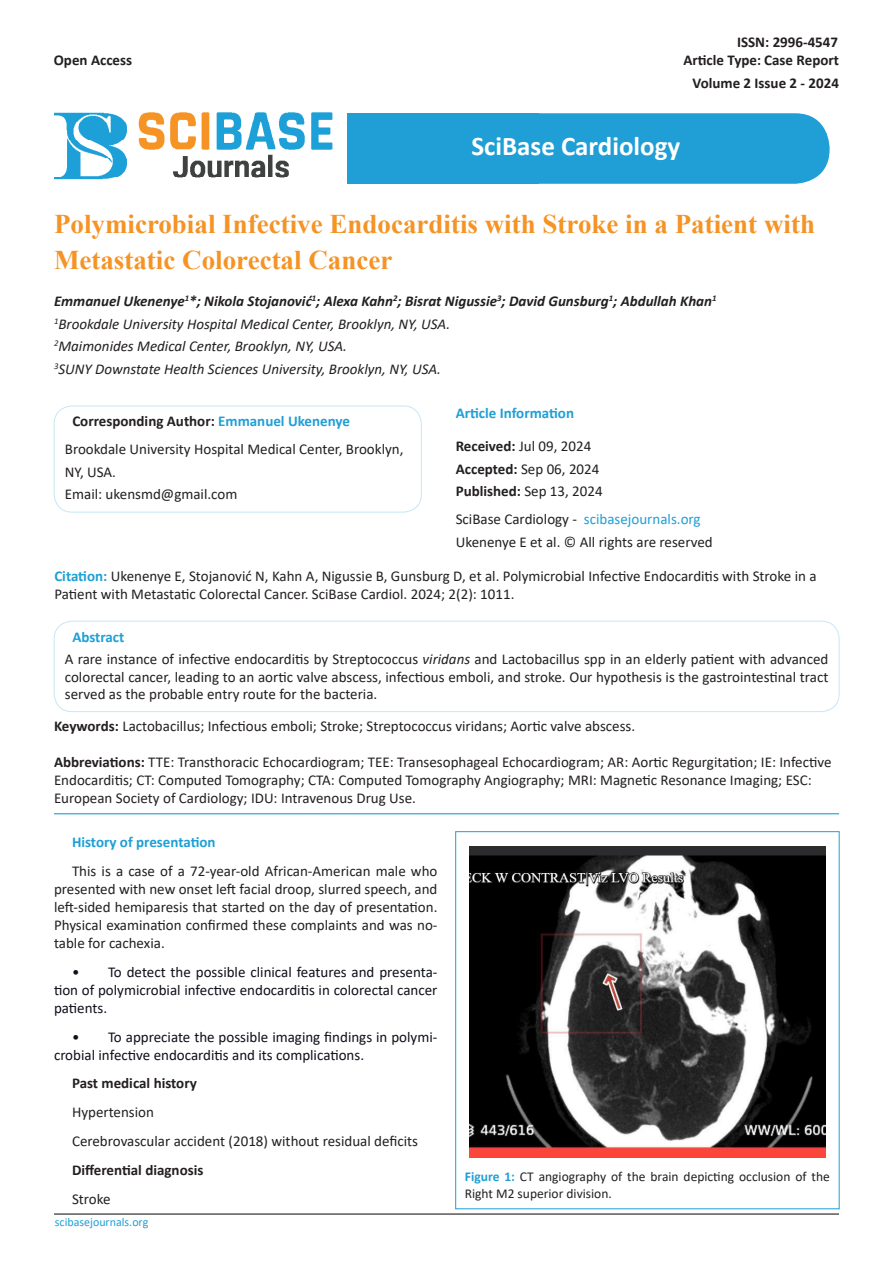
<style>
.page{position:relative;width:893px;height:1263px;background:#fff}
.page>*{position:absolute;margin:0;border:0;box-sizing:border-box;transform-origin:0 0}
.t1{font:700 27px/36px "Times New Roman";color:#f59325}
.t2{font:700 27px "Calibri";color:#fff}
.t3{font:15px/18px "Calibri";color:#231f20}
.t4{font:15px/18px "Calibri";color:#0e101a;text-align:justify}
.t5{font:italic 15px "Calibri";color:#231f20}
.t6{font:700 15px "Calibri";color:#231f20}
.t7{font:italic 700 15px "Calibri";color:#231f20}
.t8{font:700 15px "Calibri";color:#1f9fd6}
.t9{font:13.5px/16.5px "Calibri";color:#231f20}
.t10{font:12px "Calibri";color:#1f9fd6}
.s1{color:#1f9fd6}
.s2{font-weight:700}
.s3{font-weight:700;color:#1f9fd6}
.s4{font-style:italic}
</style>
<div class="page">
<div style="left:403px;top:113px;width:427px;height:71px;background:#1f9fd6;border-radius:34px"></div>
<img style="left:54px;top:112px;width:294px;height:72px">
<div style="left:348px;top:113px;width:191px;height:71px;background:#1f9fd6"></div>
<div style="left:54px;top:406px;width:368px;height:106px;border:1px solid #c7e7f5;border-radius:18px"></div>
<hr style="left:54px;top:1213px;width:785px;height:1px;background:#231f20">
<hr style="left:54px;top:813px;width:785px;height:1px;background:#1f9fd6">
<div style="left:54px;top:621px;width:785px;height:91px;border:1px solid #c7e7f5;border-radius:18px"></div>
<div style="left:455px;top:831px;width:384px;height:378px;border:1px solid #1f9fd6"></div>
<img style="left:469px;top:846px;width:357px;height:312px">
<p class="t6" style="left:54px;top:50px;width:80px">Open Access</p>
<p class="t6" style="left:737px;top:32px;width:103px">ISSN: 2996-4547</p>
<p class="t6" style="left:683px;top:50px;width:157px">Article Type: Case Report</p>
<p class="t6" style="left:692px;top:72px;width:148px">Volume 2 Issue 2 - 2024</p>
<p class="t2" style="left:471px;top:127px;width:210px">SciBase Cardiology</p>
<p class="t1" style="left:54px;top:205px;width:762px">Polymicrobial Infective Endocarditis with Stroke in a Patient with<br>Metastatic Colorectal Cancer</p>
<p class="t7" style="left:54px;top:291px;width:664px">Emmanuel Ukenenye<sup>1</sup>*; Nikola Stojanović<sup>1</sup>; Alexa Kahn<sup>2</sup>; Bisrat Nigussie<sup>3</sup>; David Gunsburg<sup>1</sup>; Abdullah Khan<sup>1</sup></p>
<p class="t5" style="left:54px;top:313px;width:398px"><sup>1</sup>Brookdale University Hospital Medical Center, Brooklyn, NY, USA.</p>
<p class="t5" style="left:54px;top:336px;width:294px"><sup>2</sup>Maimonides Medical Center, Brooklyn, NY, USA.</p>
<p class="t5" style="left:54px;top:358px;width:388px"><sup>3</sup>SUNY Downstate Health Sciences University, Brooklyn, NY, USA.</p>
<p class="t6" style="left:72px;top:411px;width:279px">Corresponding Author: <span class="s1">Emmanuel Ukenenye</span></p>
<p class="t3" style="left:65px;top:438px;width:340px;line-height:22.5px">Brookdale University Hospital Medical Center, Brooklyn,<br>NY, USA.<br>Email: ukensmd@gmail.com</p>
<p class="t8" style="left:456px;top:402px;width:120px">Article Information</p>
<p class="t3" style="left:456px;top:435px;width:149px;line-height:22.5px"><span class="s2">Received:</span> Jul 09, 2024<br><span class="s2">Accepted:</span> Sep 06, 2024<br><span class="s2">Published:</span> Sep 13, 2024</p>
<p class="t3" style="left:456px;top:507px;width:258px;line-height:22.5px">SciBase Cardiology - <span class="s1">scibasejournals.org<br></span>Ukenenye E et al. © All rights are reserved</p>
<p class="t3" style="left:54px;top:567px;width:764px"><span class="s3">Citation:</span> Ukenenye E, Stojanović N, Kahn A, Nigussie B, Gunsburg D, et al. Polymicrobial Infective Endocarditis with Stroke in a<br>Patient with Metastatic Colorectal Cancer. SciBase Cardiol. 2024; 2(2): 1011.</p>
<p class="t8" style="left:72px;top:626px;width:53px">Abstract</p>
<p class="t3" style="left:65px;top:650px;width:765px;line-height:17.2px;text-align:justify">A rare instance of infective endocarditis by Streptococcus <span class="s4">viridans</span> and Lactobacillus spp in an elderly patient with advanced colorectal cancer, leading to an aortic valve abscess, infectious emboli, and stroke. Our hypothesis is the gastrointestinal tract served as the probable entry route for the bacteria.</p>
<p class="t3" style="left:54px;top:716px;width:583px"><span class="s2">Keywords:</span> Lactobacillus; Infectious emboli; Stroke; Streptococcus viridans; Aortic valve abscess.</p>
<p class="t3" style="left:54px;top:753px;width:779px"><span class="s2">Abbreviations:</span> TTE: Transthoracic Echocardiogram; TEE: Transesophageal Echocardiogram; AR: Aortic Regurgitation; IE: Infective<br>Endocarditis; CT: Computed Tomography; CTA: Computed Tomography Angiography; MRI: Magnetic Resonance Imaging; ESC:<br>European Society of Cardiology; IDU: Intravenous Drug Use.</p>
<p class="t8" style="left:72px;top:832px;width:145px">History of presentation</p>
<p class="t3" style="left:54px;top:862px;width:385px;text-align:justify;text-indent:18px">This is a case of a 72-year-old African-American male who presented with new onset left facial droop, slurred speech, and left-sided hemiparesis that started on the day of presentation.<br>Physical examination confirmed these complaints and was no&shy;table for cachexia.</p>
<p class="t4" style="left:54px;top:962px;width:385px;text-indent:18px">• To detect the possible clinical features and presenta&shy;tion of polymicrobial infective endocarditis in colorectal cancer patients.</p>
<p class="t4" style="left:54px;top:1027px;width:385px;text-indent:18px">• To appreciate the possible imaging findings in polymi&shy;crobial infective endocarditis and its complications.</p>
<p class="t6" style="left:72px;top:1073px;width:126px">Past medical history</p>
<p class="t3" style="left:72px;top:1103px;width:83px">Hypertension</p>
<p class="t3" style="left:72px;top:1132px;width:348px">Cerebrovascular accident (2018) without residual deficits</p>
<p class="t6" style="left:72px;top:1159px;width:133px">Differential diagnosis</p>
<p class="t3" style="left:72px;top:1189px;width:40px">Stroke</p>
<p class="t10" style="left:55px;top:1214px;width:95px">scibasejournals.org</p>
<p class="t9" style="left:465px;top:1168px;width:367px"><span class="s3">Figure 1:</span> CT angiography of the brain depicting occlusion of the<br>Right M2 superior division.</p>
</div>
